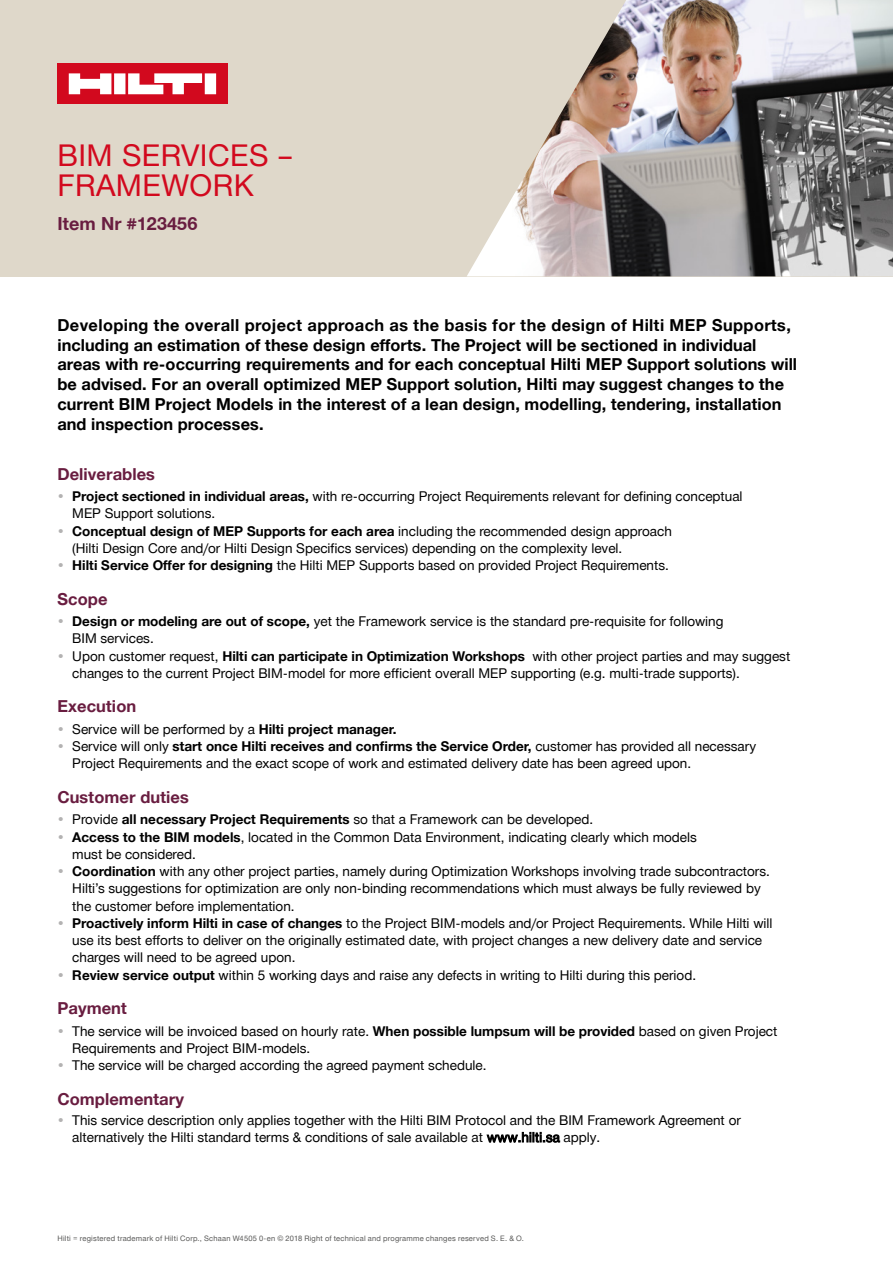
<style>
.page{position:relative;width:893px;height:1263px;background:#fff}
.page>*{position:absolute;margin:0;border:0;box-sizing:border-box;transform-origin:0 0}
.Red_Capital{font:30px/30px "Hilti";letter-spacing:.015em;color:#d2091e}
.Red_Capital-2{font:700 18px "Hilti";letter-spacing:.005em;color:#691d40}
.Copy{font:700 16.5px/19.8px "Hilti";letter-spacing:.005em;color:#000}
.Burgundy_Bold{font:700 16.5px "Hilti";letter-spacing:.005em;color:#691d40}
.Copy-2{font:13.5px/17.2px "Hilti";color:#000}
.Product_Info_5_6{font:7.5px "Hilti";letter-spacing:.03em;color:#575756}
.s1{font-weight:700;color:#b3b2b2}
.s2{font-weight:700}
.s3{color:#b3b2b2}
</style>
<div class="page">
<div style="left:0;top:0;width:893px;height:276px;background:#dfd8ca"></div>
<div style="left:57px;top:64px;width:170px;height:40px;background:#d2091e"></div>
<svg style="left:69px;top:73px;width:147px;height:21px"></svg>
<img style="left:467px;top:0;width:426px;height:276px">
<p class="Red_Capital" style="left:57px;top:141px;width:237px">BIM SERVICES –<br>FRAMEWORK</p>
<p class="Red_Capital-2" style="left:57px;top:213px;width:141px">Item Nr #123456</p>
<p class="Copy" style="left:57px;top:315px;width:741px">Developing the overall project approach as the basis for the design of Hilti MEP Supports, including an estimation of these design efforts. The Project will be sectioned in individual areas with re-occurring requirements and for each conceptual Hilti MEP Support solutions will be advised. For an overall optimized MEP Support solution, Hilti may suggest changes to the current BIM Project Models in the interest of a lean design, modelling, tendering, installation and inspection processes.</p>
<p class="Burgundy_Bold" style="left:57px;top:464px;width:99px">Deliverables</p>
<p class="Copy-2" style="left:72px;top:488px;width:672px;text-indent:-15px"><span class="s1">•</span> <span class="s2">Project sectioned in individual areas,</span> with re-occurring Project Requirements relevant for defining conceptual<br>MEP Support solutions.</p>
<p class="Copy-2" style="left:72px;top:522px;width:601px;text-indent:-15px"><span class="s3">•</span> <span class="s2">Conceptual design of MEP Supports for each area</span> including the recommended design approach (Hilti Design Core and/or Hilti Design Specifics services) depending on the complexity level.</p>
<p class="Copy-2" style="left:57px;top:557px;width:613px"><span class="s3">•</span> <span class="s2">Hilti Service Offer for designing</span> the Hilti MEP Supports based on provided Project Requirements.</p>
<p class="Burgundy_Bold" style="left:57px;top:589px;width:52px">Scope</p>
<p class="Copy-2" style="left:72px;top:613px;width:653px;text-indent:-15px"><span class="s3">•</span> <span class="s2">Design or modeling are out of scope,</span> yet the Framework service is the standard pre-requisite for following<br>BIM services.</p>
<p class="Copy-2" style="left:72px;top:647px;width:719px;text-indent:-15px"><span class="s3">•</span> Upon customer request, <span class="s2">Hilti can participate in Optimization Workshops</span> with other project parties and may suggest changes to the current Project BIM-model for more efficient overall MEP supporting (e.g. multi-trade supports).</p>
<p class="Burgundy_Bold" style="left:57px;top:697px;width:80px">Execution</p>
<p class="Copy-2" style="left:57px;top:720px;width:341px"><span class="s3">•</span> Service will be performed by a <span class="s2">Hilti project manager.</span></p>
<p class="Copy-2" style="left:72px;top:738px;width:685px;text-indent:-15px"><span class="s3">•</span> Service will only <span class="s2">start once Hilti receives and confirms the Service Order,</span> customer has provided all necessary<br>Project Requirements and the exact scope of work and estimated delivery date has been agreed upon.</p>
<p class="Burgundy_Bold" style="left:57px;top:787px;width:133px">Customer duties</p>
<p class="Copy-2" style="left:57px;top:811px;width:537px"><span class="s3">•</span> Provide <span class="s2">all necessary Project Requirements</span> so that a Framework can be developed.</p>
<p class="Copy-2" style="left:72px;top:828px;width:626px;text-indent:-15px"><span class="s3">•</span> <span class="s2">Access to the BIM models</span>, located in the Common Data Environment, indicating clearly which models must be considered.</p>
<p class="Copy-2" style="left:72px;top:863px;width:699px;text-indent:-15px"><span class="s3">•</span> <span class="s2">Coordination</span> with any other project parties, namely during Optimization Workshops involving trade subcontractors.<br>Hilti’s suggestions for optimization are only non-binding recommendations which must always be fully reviewed by the customer before implementation.</p>
<p class="Copy-2" style="left:72px;top:914px;width:702px;text-indent:-15px"><span class="s3">•</span> <span class="s2">Proactively inform Hilti in case of changes</span> to the Project BIM-models and/or Project Requirements. While Hilti will use its best efforts to deliver on the originally estimated date, with project changes a new delivery date and service charges will need to be agreed upon.</p>
<p class="Copy-2" style="left:57px;top:966px;width:640px"><span class="s3">•</span> <span class="s2">Review service output</span> within 5 working days and raise any defects in writing to Hilti during this period.</p>
<p class="Burgundy_Bold" style="left:57px;top:999px;width:71px">Payment</p>
<p class="Copy-2" style="left:72px;top:1022px;width:707px;text-indent:-15px"><span class="s3">•</span> The service will be invoiced based on hourly rate. <span class="s2">When possible lumpsum will be provided</span> based on given Project<br>Requirements and Project BIM-models.</p>
<p class="Copy-2" style="left:57px;top:1057px;width:431px"><span class="s3">•</span> The service will be charged according the agreed payment schedule.</p>
<p class="Burgundy_Bold" style="left:57px;top:1089px;width:128px">Complementary</p>
<p class="Copy-2" style="left:72px;top:1111px;width:670px;text-indent:-15px"><span class="s3">•</span> This service description only applies together with the Hilti BIM Protocol and the BIM Framework Agreement or alternatively the Hilti standard terms &amp; conditions of sale available at www.hilti.sa apply.</p>
<p class="Product_Info_5_6" style="left:57px;top:1234px;width:468px">Hilti = registered trademark of Hilti Corp., Schaan W4505 0-en © 2018 Right of technical and programme changes reserved S. E. &amp; O.</p>
</div>
